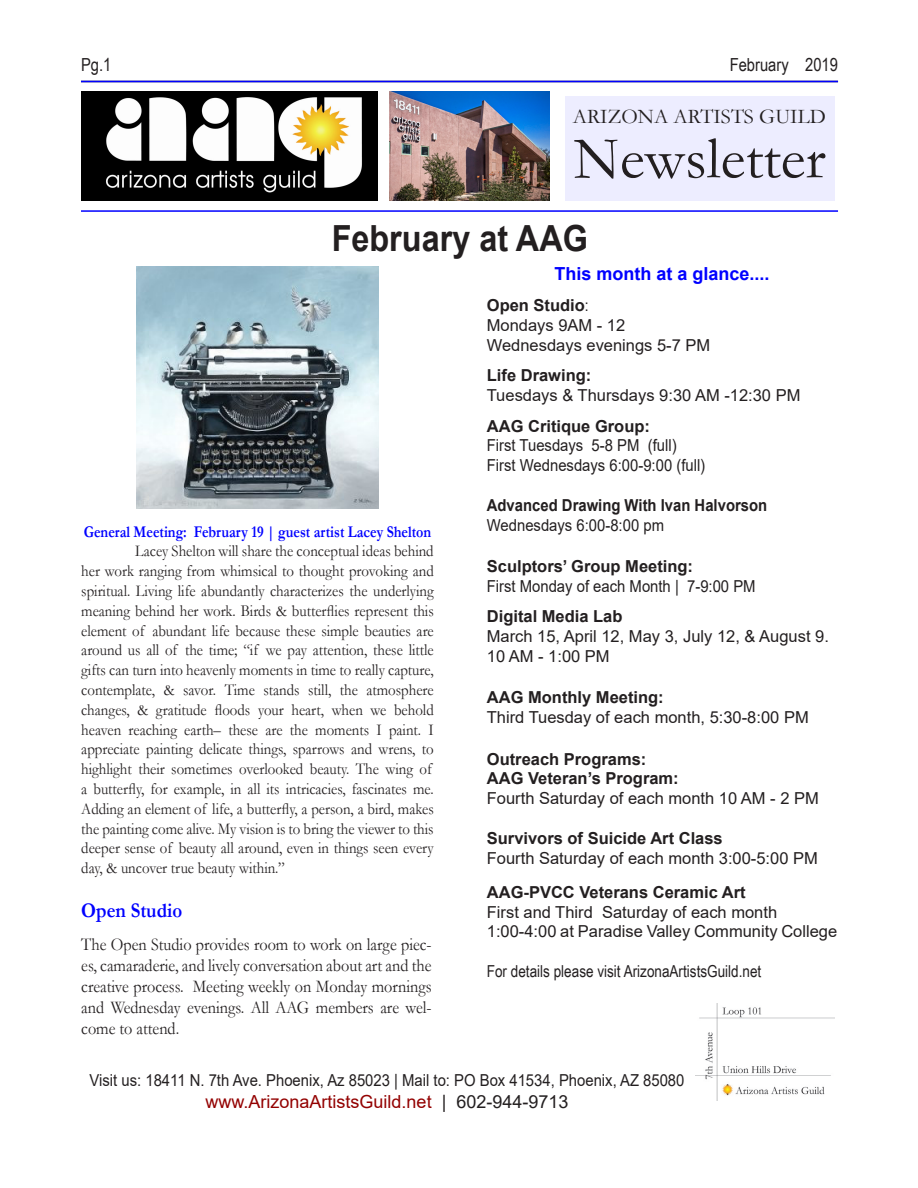
<style>
.page{position:relative;width:918px;height:1188px;background:#fff}
.page>*{position:absolute;margin:0;border:0;box-sizing:border-box;transform-origin:0 0}
.t1{font:60px "Garamond";color:#231f20}
.t2{font:700 36px "Arial";color:#231f20;scale:.9 1}
.t3{font:21px "Garamond";color:#231f20}
.t4{font:700 21px "Garamond";color:#00f;scale:.9 1}
.t5{font:18px/21px "Garamond";color:#231f20;text-align:justify;scale:.9 1}
.t6{font:18px "Arial";color:#930000}
.t7{font:700 18px "Arial";color:#00f}
.t8{font:18px "Arial Narrow";color:#231f20}
.t9{font:16.5px/19.8px "Garamond";color:#231f20;text-align:justify;scale:.9 1}
.t10{font:16.5px/19.8px "Arial";color:#231f20}
.t11{font:16.5px/19.8px "Arial";color:#231f20;scale:.9 1}
.t12{font:700 16.5px/19.8px "Arial";color:#231f20}
.t13{font:700 16.5px "Garamond";color:#00f;scale:.85 1}
.t14{font:16.5px "Arial Narrow";color:#231f20}
.t15{font:700 16.5px "Arial";color:#231f20;scale:.9 1}
.s1{font-weight:700}
.s2{font-family:"Arial Narrow"}
.s3{color:#231f20}
</style>
<div class="page">
<img style="left:81px;top:92px;width:297px;height:109px">
<img style="left:390px;top:92px;width:160px;height:109px">
<div style="left:565px;top:97px;width:270px;height:104px;background:#ededff"></div>
<hr style="left:81px;top:210px;width:757px;height:2px;background:#00f">
<hr style="left:81px;top:81px;width:757px;height:1px;background:#00f">
<img style="left:136px;top:266px;width:243px;height:243px">
<img style="left:695px;top:1004px;width:140px;height:96px">
<p class="t8" style="left:81px;top:52px;width:32px">Pg.1</p>
<p class="t8" style="left:730px;top:52px;width:110px">February 2019</p>
<p class="t3" style="left:573px;top:103px;width:255px">ARIZONA ARTISTS GUILD</p>
<h1 class="t1" style="left:574px;top:118px;width:254px">Newsletter</h1>
<h2 class="t2" style="left:332px;top:213px;width:286px">February at AAG</h2>
<p class="t13" style="left:84px;top:520px;width:410px">General Meeting: February 19 | guest artist Lacey Shelton</p>
<p class="t9" style="left:81px;top:541px;width:393px;text-indent:54px">Lacey Shelton will share the conceptual ideas behind her work ranging from whimsical to thought provoking and spiritual. Living life abundantly characterizes the underlying meaning behind her work. Birds &amp; butterflies represent this element of abundant life because these simple beauties are around us all of the time; “if we pay attention, these little gifts can turn into heavenly moments in time to really capture, contemplate, &amp; savor. Time stands still, the atmosphere changes, &amp; gratitude floods your heart, when we behold heaven reaching earth– these are the moments I paint. I appreciate painting delicate things, sparrows and wrens, to highlight their sometimes overlooked beauty. The wing of a butterfly, for example, in all its intricacies, fascinates me.<br>Adding an element of life, a butterfly, a person, a bird, makes the painting come alive. My vision is to bring the viewer to this deeper sense of beauty all around, even in things seen every day, &amp; uncover true beauty within.”</p>
<p class="t4" style="left:81px;top:896px;width:114px">Open Studio</p>
<p class="t5" style="left:81px;top:933px;width:391px">The Open Studio provides room to work on large piec&shy;es, camaraderie, and lively conversation about art and the creative process. Meeting weekly on Monday mornings and Wednesday evenings. All AAG members are wel&shy;come to attend.</p>
<p class="t7" style="left:555px;top:261px;width:217px">This month at a glance....</p>
<p class="t10" style="left:487px;top:295px;width:225px"><span class="s1">Open Studio</span><span class="s2">:<br></span>Mondays 9AM - 12<br>Wednesdays evenings 5-7 PM</p>
<p class="t12" style="left:487px;top:366px;width:106px">Life Drawing:</p>
<p class="t10" style="left:487px;top:385px;width:315px">Tuesdays &amp; Thursdays 9:30 AM -12:30 PM</p>
<p class="t12" style="left:487px;top:416px;width:165px">AAG Critique Group:</p>
<p class="t11" style="left:487px;top:436px;width:244px">First Tuesdays 5-8 PM (full)<br>First Wednesdays 6:00-9:00 (full)</p>
<p class="t15" style="left:487px;top:493px;width:313px">Advanced Drawing With Ivan Halvorson</p>
<p class="t11" style="left:487px;top:515px;width:198px">Wednesdays 6:00-8:00 pm</p>
<p class="t12" style="left:487px;top:556px;width:208px">Sculptors’ Group Meeting:</p>
<p class="t11" style="left:487px;top:576px;width:300px">First Monday of each Month | 7-9:00 PM</p>
<p class="t12" style="left:487px;top:607px;width:137px">Digital Media Lab</p>
<p class="t10" style="left:487px;top:626px;width:344px">March 15, April 12, May 3, July 12, &amp; August 9.<br>10 AM - 1:00 PM</p>
<p class="t12" style="left:487px;top:688px;width:178px">AAG Monthly Meeting:</p>
<p class="t10" style="left:487px;top:707px;width:323px">Third Tuesday of each month, 5:30-8:00 PM</p>
<p class="t12" style="left:487px;top:749px;width:193px">Outreach Programs:<br>AAG Veteran’s Program:</p>
<p class="t10" style="left:487px;top:788px;width:333px">Fourth Saturday of each month 10 AM - 2 PM</p>
<p class="t12" style="left:487px;top:828px;width:237px">Survivors of Suicide Art Class</p>
<p class="t10" style="left:487px;top:848px;width:333px">Fourth Saturday of each month 3:00-5:00 PM</p>
<p class="t12" style="left:487px;top:882px;width:260px">AAG-PVCC Veterans Ceramic Art</p>
<p class="t10" style="left:487px;top:902px;width:352px">First and Third Saturday of each month<br>1:00-4:00 at Paradise Valley Community College</p>
<p class="t14" style="left:487px;top:959px;width:276px">For details please visit ArizonaArtistsGuild.net</p>
<p class="t11" style="left:90px;top:1071px;width:663px">Visit us: 18411 N. 7th Ave. Phoenix, Az 85023 | Mail to: PO Box 41534, Phoenix, AZ 85080</p>
<p class="t6" style="left:206px;top:1089px;width:364px">www.ArizonaArtistsGuild.net <span class="s3">| 602-944-9713</span></p>
</div>
